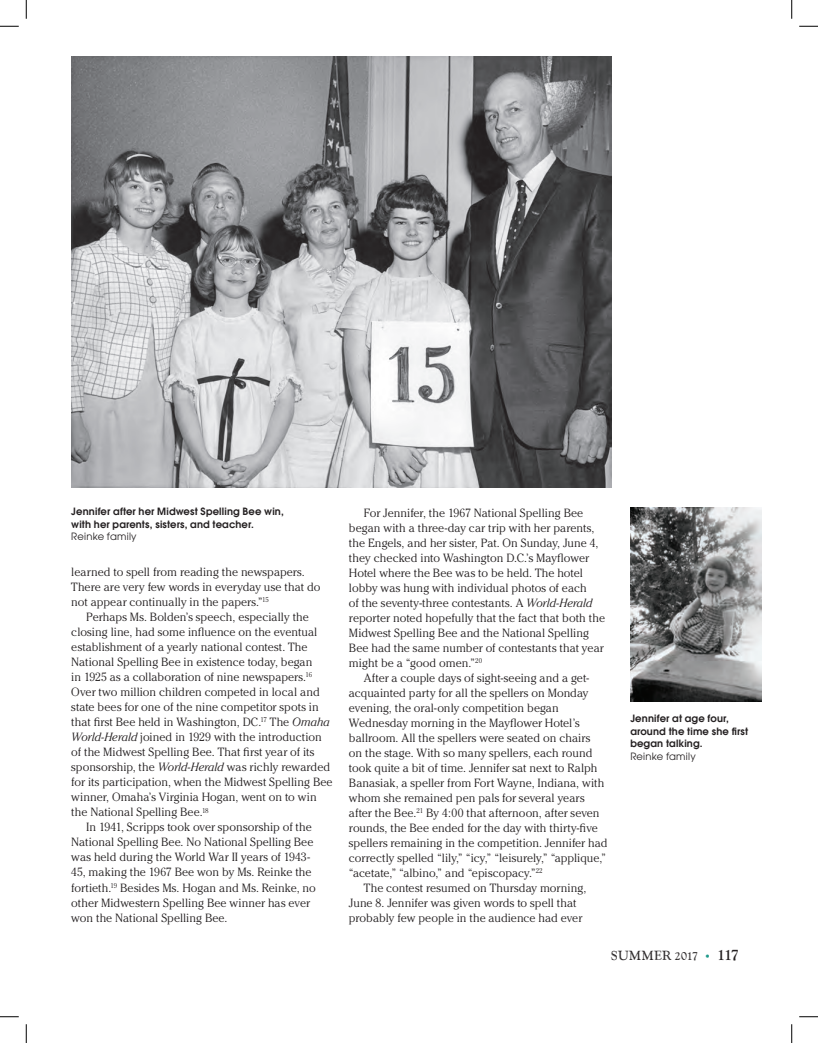
<style>
.page{position:relative;width:818px;height:1043px;background:#fff}
.page>*{position:absolute;margin:0;border:0;box-sizing:border-box;transform-origin:0 0}
.t1{font:13.75px "Goudy Handtooled Com SC800";color:#231f20}
.t2{font:300 11.88px/15px "Cheltenham";color:#231f20}
.t3{font:600 10px/12.5px "Avant Garde";letter-spacing:.015em;color:#231f20}
.t4{font:10px "Avant Garde";letter-spacing:.02em;color:#231f20}
.s1{font-style:italic}
.s2{font-family:"Goudy Handtooled Com";font-size:12.5px}
.s3{font-family:"Goudy Handtooled Com";font-size:11.25px;color:#209a8b}
.s4{font-family:"Goudy";font-weight:700;font-size:15px}
</style>
<div class="page">
<img style="left:71px;top:56px;width:540px;height:431px">
<img style="left:630px;top:507px;width:131px;height:195px">
<svg style="left:0;top:25px;width:19px;height:2px"></svg>
<svg style="left:799px;top:25px;width:19px;height:2px"></svg>
<svg style="left:0;top:1016px;width:19px;height:1px"></svg>
<svg style="left:799px;top:1016px;width:19px;height:1px"></svg>
<svg style="left:25px;top:0;width:2px;height:19px"></svg>
<svg style="left:25px;top:1024px;width:2px;height:18px"></svg>
<svg style="left:791px;top:0;width:1px;height:19px"></svg>
<svg style="left:791px;top:1024px;width:1px;height:18px"></svg>
<p class="t3" style="left:71px;top:505px;width:214px">Jennifer after her Midwest Spelling Bee win, with her parents, sisters, and teacher.</p>
<p class="t4" style="left:71px;top:531px;width:67px">Reinke family</p>
<p class="t2" style="left:71px;top:564px;width:251px">learned to spell from reading the newspapers.<br>There are very few words in everyday use that do not appear continually in the papers.”<sup>15</sup></p>
<p class="t2" style="left:86px;top:609px;width:224px">Perhaps Ms. Bolden’s speech, especially the</p>
<p class="t2" style="left:71px;top:624px;width:247px">closing line, had some influence on the eventual</p>
<p class="t2" style="left:71px;top:639px;width:238px">establishment of a yearly national contest. The</p>
<p class="t2" style="left:71px;top:654px;width:243px">National Spelling Bee in existence today, began</p>
<p class="t2" style="left:71px;top:669px;width:242px">in 1925 as a collaboration of nine newspapers.<sup>16</sup></p>
<p class="t2" style="left:71px;top:684px;width:250px">Over two million children competed in local and</p>
<p class="t2" style="left:71px;top:699px;width:249px">state bees for one of the nine competitor spots in</p>
<p class="t2" style="left:71px;top:714px;width:260px">that first Bee held in Washington, DC.<sup>17</sup> The <span class="s1">Omaha</span></p>
<p class="t2" style="left:71px;top:729px;width:252px"><span class="s1">World-Herald</span> joined in 1929 with the introduction</p>
<p class="t2" style="left:71px;top:744px;width:245px">of the Midwest Spelling Bee. That first year of its</p>
<p class="t2" style="left:71px;top:759px;width:260px">sponsorship, the <span class="s1">World-Herald</span> was richly rewarded</p>
<p class="t2" style="left:71px;top:774px;width:263px">for its participation, when the Midwest Spelling Bee</p>
<p class="t2" style="left:71px;top:789px;width:247px">winner, Omaha’s Virginia Hogan, went on to win</p>
<p class="t2" style="left:71px;top:804px;width:139px">the National Spelling Bee.<sup>18</sup></p>
<p class="t2" style="left:86px;top:819px;width:227px">In 1941, Scripps took over sponsorship of the</p>
<p class="t2" style="left:71px;top:834px;width:244px">National Spelling Bee. No National Spelling Bee</p>
<p class="t2" style="left:71px;top:849px;width:240px">was held during the World War II years of 1943-</p>
<p class="t2" style="left:71px;top:864px;width:242px">45, making the 1967 Bee won by Ms. Reinke the</p>
<p class="t2" style="left:71px;top:879px;width:246px">fortieth.<sup>19</sup> Besides Ms. Hogan and Ms. Reinke, no</p>
<p class="t2" style="left:71px;top:894px;width:240px">other Midwestern Spelling Bee winner has ever</p>
<p class="t2" style="left:71px;top:909px;width:158px">won the National Spelling Bee.</p>
<p class="t2" style="left:349px;top:505px;width:257px;text-indent:15px">For Jennifer, the 1967 National Spelling Bee began with a three-day car trip with her parents, the Engels, and her sister, Pat. On Sunday, June 4, they checked into Washington D.C.’s Mayflower Hotel where the Bee was to be held. The hotel lobby was hung with individual photos of each<br>of the seventy-three contestants. A <span class="s1">World-Herald </span>reporter noted hopefully that the fact that both the Midwest Spelling Bee and the National Spelling Bee had the same number of contestants that year might be a “good omen.”<sup>20</sup></p>
<p class="t2" style="left:364px;top:670px;width:226px">After a couple days of sight-seeing and a get-</p>
<p class="t2" style="left:349px;top:685px;width:241px">acquainted party for all the spellers on Monday</p>
<p class="t2" style="left:349px;top:700px;width:211px">evening, the oral-only competition began</p>
<p class="t2" style="left:349px;top:715px;width:232px">Wednesday morning in the Mayflower Hotel’s</p>
<p class="t2" style="left:349px;top:730px;width:243px">ballroom. All the spellers were seated on chairs</p>
<p class="t2" style="left:349px;top:745px;width:245px">on the stage. With so many spellers, each round</p>
<p class="t2" style="left:349px;top:760px;width:250px">took quite a bit of time. Jennifer sat next to Ralph</p>
<p class="t2" style="left:349px;top:775px;width:257px">Banasiak, a speller from Fort Wayne, Indiana, with</p>
<p class="t2" style="left:349px;top:790px;width:237px">whom she remained pen pals for several years</p>
<p class="t2" style="left:349px;top:805px;width:252px">after the Bee.<sup>21</sup> By 4:00 that afternoon, after seven</p>
<p class="t2" style="left:349px;top:820px;width:250px">rounds, the Bee ended for the day with thirty-five</p>
<p class="t2" style="left:349px;top:835px;width:260px">spellers remaining in the competition. Jennifer had</p>
<p class="t2" style="left:349px;top:850px;width:259px">correctly spelled “lily,” “icy,” “leisurely,” “applique,”</p>
<p class="t2" style="left:349px;top:865px;width:195px">“acetate,” “albino,” and “episcopacy.”<sup>22</sup></p>
<p class="t2" style="left:364px;top:880px;width:224px">The contest resumed on Thursday morning,</p>
<p class="t2" style="left:349px;top:895px;width:229px">June 8. Jennifer was given words to spell that</p>
<p class="t2" style="left:349px;top:910px;width:235px">probably few people in the audience had ever</p>
<p class="t3" style="left:630px;top:712px;width:119px">Jennifer at age four, around the time she first began talking.</p>
<p class="t4" style="left:630px;top:750px;width:67px">Reinke family</p>
<p class="t1" style="left:611px;top:947px;width:130px">SUMMER <span class="s2">2017</span> <span class="s3">•</span> <span class="s4">117</span></p>
</div>
